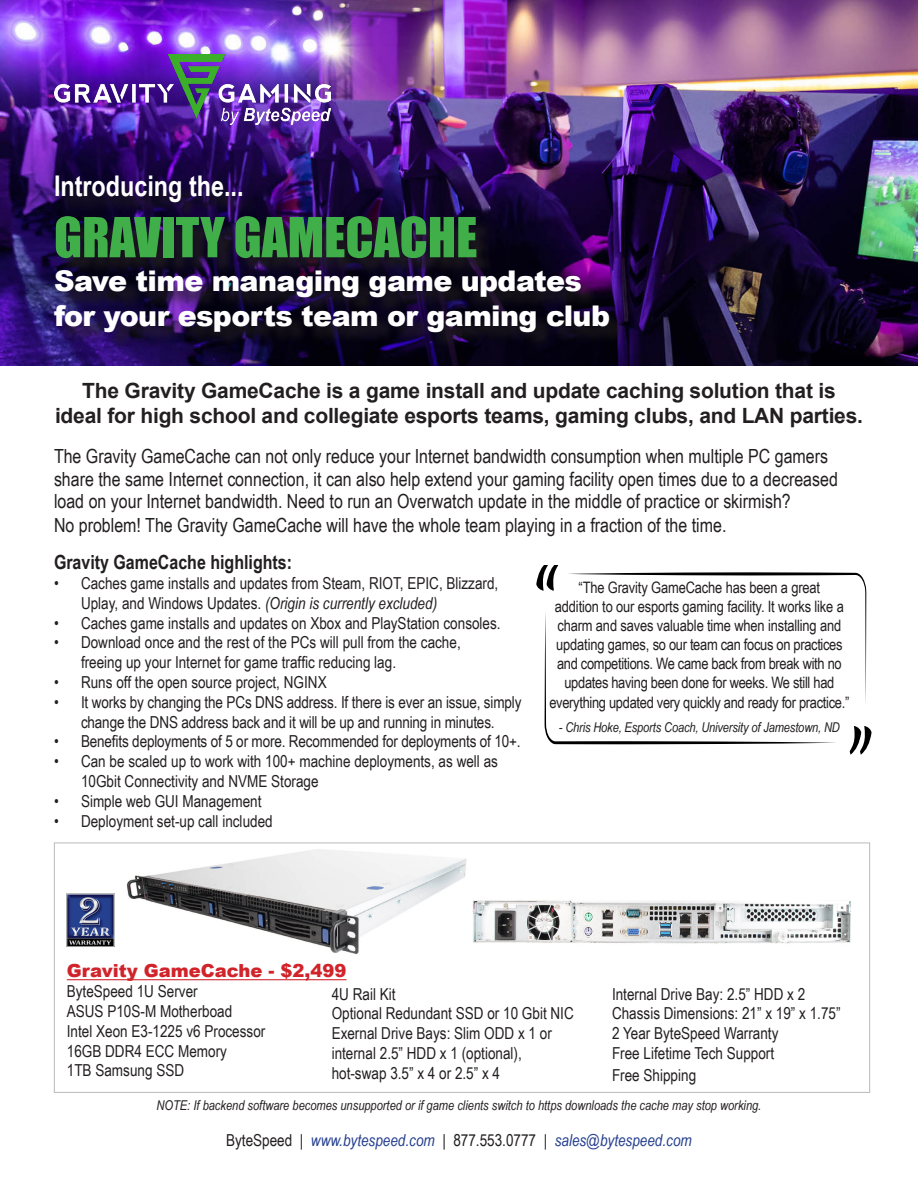
<style>
.page{position:relative;width:918px;height:1188px;background:#fff}
.page>*{position:absolute;margin:0;border:0;box-sizing:border-box;transform-origin:0 0}
.t1{font:51px "Impact";color:#40ae49}
.t2{font:900 28.5px "Arial";letter-spacing:-.02em;color:#fff}
.t3{font:700 28.5px "Arial Narrow";color:#fff}
.t4{font:700 21px "Arial";letter-spacing:-.01em;color:#231f20}
.t5{font:19.5px/22.8px "Arial Narrow";color:#231f20}
.t6{font:700 19.5px "Arial Narrow";color:#231f20}
.t7{font:900 18px "Arial";color:#d1232a}
.t8{font:16.5px/19.8px "Arial Narrow";color:#231f20}
.t9{font:italic 16.5px "Arial Narrow";color:#253f8e}
.t10{font:15.75px/19px "Arial Narrow";letter-spacing:-.02em;color:#231f20;text-align:center}
.t11{font:italic 13.5px "Arial Narrow";color:#231f20}
.s1{font-style:italic}
.s2{font-style:normal;color:#231f20}
</style>
<div class="page">
<img style="left:118px;top:849px;width:349px;height:132px">
<img style="left:0;top:0;width:918px;height:365px">
<img style="left:54px;top:54px;width:276px;height:70px">
<div style="left:57px;top:179px;width:570px;height:171px;background:#231f20;opacity:.75"></div>
<div style="left:54px;top:842px;width:816px;height:251px;border:1px solid #bcbdc0"></div>
<hr style="left:67px;top:979px;width:280px;height:1px;background:#d1232a">
<img style="left:67px;top:893px;width:48px;height:54px">
<svg style="left:536px;top:565px;width:336px;height:190px"></svg>
<img style="left:464px;top:885px;width:387px;height:70px">
<p class="t3" style="left:54px;top:164px;width:191px">Introducing the...</p>
<p class="t1" style="left:54px;top:198px;width:425px">GRAVITY GAMECACHE</p>
<p class="t2" style="left:54px;top:261px;width:529px">Save time managing game updates</p>
<p class="t2" style="left:54px;top:295px;width:558px">for your esports team or gaming club</p>
<p class="t4" style="left:82px;top:376px;width:755px">The Gravity GameCache is a game install and update caching solution that is</p>
<p class="t4" style="left:55px;top:401px;width:810px">ideal for high school and collegiate esports teams, gaming clubs, and LAN parties.</p>
<p class="t5" style="left:54px;top:444px;width:785px">The Gravity GameCache can not only reduce your Internet bandwidth consumption when multiple PC gamers share the same Internet connection, it can also help extend your gaming facility open times due to a decreased load on your Internet bandwidth. Need to run an Overwatch update in the middle of practice or skirmish?<br>No problem! The Gravity GameCache will have the whole team playing in a fraction of the time.</p>
<p class="t6" style="left:54px;top:548px;width:240px">Gravity GameCache highlights:</p>
<p class="t8" style="left:81px;top:573px;width:419px;text-indent:-27px">• Caches game installs and updates from Steam, RIOT, EPIC, Blizzard,<br>Uplay, and Windows Updates. <span class="s1">(Origin is currently excluded)</span></p>
<p class="t8" style="left:54px;top:612px;width:448px">• Caches game installs and updates on Xbox and PlayStation consoles.</p>
<p class="t8" style="left:81px;top:632px;width:381px;text-indent:-27px">• Download once and the rest of the PCs will pull from the cache, freeing up your Internet for game traffic reducing lag.</p>
<p class="t8" style="left:54px;top:672px;width:274px">• Runs off the open source project, NGINX</p>
<p class="t8" style="left:54px;top:691px;width:469px;text-align:center">• It works by changing the PCs DNS address. If there is ever an issue, simply change the DNS address back and it will be up and running in minutes.</p>
<p class="t8" style="left:54px;top:731px;width:468px">• Benefits deployments of 5 or more. Recommended for deployments of 10+.</p>
<p class="t8" style="left:81px;top:751px;width:419px;text-indent:-27px">• Can be scaled up to work with 100+ machine deployments, as well as<br>10Gbit Connectivity and NVME Storage</p>
<p class="t8" style="left:54px;top:790px;width:209px">• Simple web GUI Management</p>
<p class="t8" style="left:54px;top:810px;width:220px">• Deployment set-up call included</p>
<p class="t10" style="left:579px;top:578px;width:243px">“The Gravity GameCache has been a great</p>
<p class="t10" style="left:549px;top:596px;width:301px">addition to our esports gaming facility. It works like a charm and saves valuable time when installing and updating games, so our team can focus on practices and competitions. We came back from break with no updates having been done for weeks. We still had everything updated very quickly and ready for practice.”</p>
<p class="t11" style="left:559px;top:717px;width:283px">- Chris Hoke, Esports Coach, University of Jamestown, ND</p>
<p class="t7" style="left:67px;top:958px;width:281px">Gravity GameCache - $2,499</p>
<p class="t8" style="left:67px;top:981px;width:132px">ByteSpeed 1U Server</p>
<p class="t8" style="left:67px;top:1001px;width:167px">ASUS P10S-M Motherboad</p>
<p class="t8" style="left:67px;top:1021px;width:200px">Intel Xeon E3-1225 v6 Processor</p>
<p class="t8" style="left:67px;top:1040px;width:162px">16GB DDR4 ECC Memory</p>
<p class="t8" style="left:67px;top:1060px;width:119px">1TB Samsung SSD</p>
<p class="t8" style="left:332px;top:983px;width:65px">4U Rail Kit</p>
<p class="t8" style="left:332px;top:1003px;width:244px">Optional Redundant SSD or 10 Gbit NIC</p>
<p class="t8" style="left:332px;top:1023px;width:222px">Exernal Drive Bays: Slim ODD x 1 or internal 2.5” HDD x 1 (optional), hot-swap 3.5” x 4 or 2.5” x 4</p>
<p class="t8" style="left:612px;top:983px;width:195px">Internal Drive Bay: 2.5” HDD x 2</p>
<p class="t8" style="left:612px;top:1003px;width:230px">Chassis Dimensions: 21” x 19” x 1.75”</p>
<p class="t8" style="left:612px;top:1023px;width:168px">2 Year ByteSpeed Warranty</p>
<p class="t8" style="left:612px;top:1043px;width:164px">Free Lifetime Tech Support</p>
<p class="t8" style="left:612px;top:1064px;width:86px">Free Shipping</p>
<p class="t11" style="left:157px;top:1096px;width:606px">NOTE: If backend software becomes unsupported or if game clients switch to https downloads the cache may stop working.</p>
<p class="t9" style="left:226px;top:1129px;width:467px"><span class="s2">ByteSpeed |</span> www.bytespeed.com <span class="s2">| 877.553.0777 |</span> sales@bytespeed.com</p>
</div>
